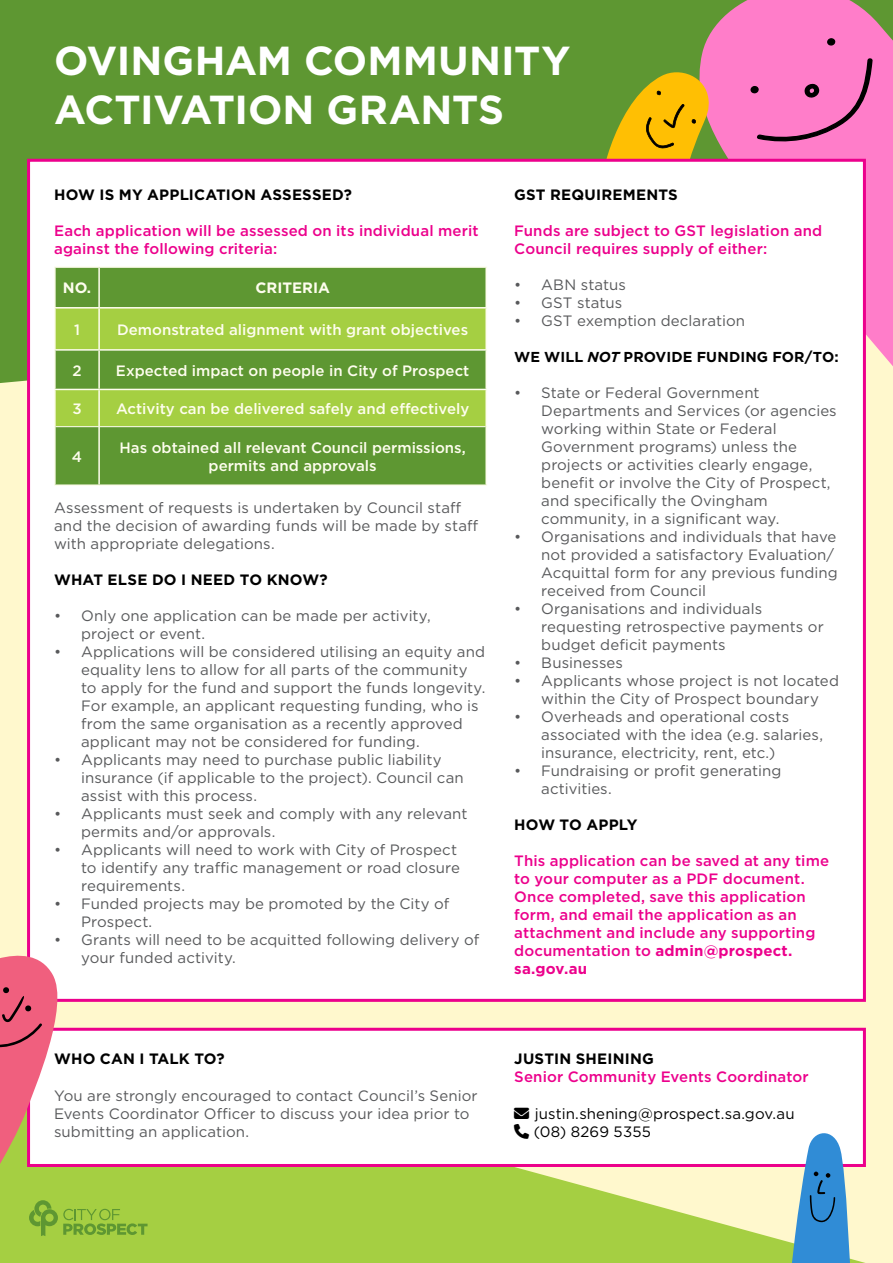
<style>
.page{position:relative;width:893px;height:1263px;background:#fff}
.page>*{position:absolute;margin:0;border:0;box-sizing:border-box;transform-origin:0 0}
.t1{font:700 40.5px/48.6px "Gotham";letter-spacing:-.005em;color:#fff}
.t2{font:15px/18px "Gotham";letter-spacing:.005em;color:#58595b}
.t3{font:500 15px/18px "Gotham";letter-spacing:.01em;color:#ec008c}
.t4{font:500 15px/18px "Gotham";color:#fefdee;text-align:center}
.t5{font:700 15px "Gotham";letter-spacing:.015em;color:#000}
.t6{font:15px/18px "Gotham";letter-spacing:.01em;color:#000}
.t7{font:700 15px "Gotham";color:#fefdee}
.t8{font:700 14.4px "Gotham";letter-spacing:.01em;color:#000}
.s1{font-style:italic}
.s2{font-weight:700}
</style>
<div class="page">
<div style="left:0;top:269px;width:893px;height:994px;background:#fff8cd"></div>
<div style="left:0;top:0;width:688px;height:383px;background:#5e9732"></div>
<svg style="left:0;top:1027px;width:866px;height:236px;fill:#a5cf42"></svg>
<svg style="left:688px;top:0;width:205px;height:366px;background:#ed81b8"></svg>
<svg style="left:827px;top:38px;width:8px;height:8px"></svg>
<svg style="left:750px;top:58px;width:123px;height:86px;background:#e871b6"></svg>
<svg style="left:597px;top:66px;width:113px;height:93px;background:#bca81a"></svg>
<div style="left:27px;top:1028px;width:839px;height:139px;background:#fff;border:3px solid #ec008c"></div>
<div style="left:27px;top:159px;width:839px;height:843px;background:#fff;border:3px solid #ec008c"></div>
<div style="left:56px;top:268px;width:429px;height:39px;background:#5e9732"></div>
<div style="left:56px;top:309px;width:429px;height:117px;background:#a5cf42"></div>
<div style="left:56px;top:351px;width:429px;height:38px;background:#5e9732"></div>
<div style="left:56px;top:427px;width:429px;height:57px;background:#5e9732"></div>
<hr style="left:54px;top:266px;width:45px;height:2px;background:#fefdee">
<hr style="left:54px;top:268px;width:2px;height:39px;background:#fefdee">
<hr style="left:99px;top:266px;width:388px;height:2px;background:#fefdee">
<hr style="left:98px;top:268px;width:2px;height:39px;background:#fefdee">
<hr style="left:485px;top:268px;width:2px;height:39px;background:#fefdee">
<hr style="left:54px;top:307px;width:45px;height:2px;background:#fefdee">
<hr style="left:54px;top:309px;width:2px;height:40px;background:#fefdee">
<hr style="left:99px;top:307px;width:388px;height:2px;background:#fefdee">
<hr style="left:98px;top:309px;width:2px;height:40px;background:#fefdee">
<hr style="left:485px;top:309px;width:2px;height:40px;background:#fefdee">
<hr style="left:54px;top:349px;width:45px;height:2px;background:#fefdee">
<hr style="left:54px;top:351px;width:2px;height:38px;background:#fefdee">
<hr style="left:99px;top:349px;width:388px;height:2px;background:#fefdee">
<hr style="left:98px;top:351px;width:2px;height:38px;background:#fefdee">
<hr style="left:485px;top:351px;width:2px;height:38px;background:#fefdee">
<hr style="left:54px;top:389px;width:45px;height:1px;background:#fefdee">
<hr style="left:54px;top:390px;width:2px;height:37px;background:#fefdee">
<hr style="left:99px;top:389px;width:388px;height:1px;background:#fefdee">
<hr style="left:98px;top:390px;width:2px;height:36px;background:#fefdee">
<hr style="left:485px;top:390px;width:2px;height:37px;background:#fefdee">
<hr style="left:54px;top:427px;width:2px;height:57px;background:#fefdee">
<hr style="left:98px;top:427px;width:2px;height:57px;background:#fefdee">
<hr style="left:485px;top:427px;width:2px;height:57px;background:#fefdee">
<hr style="left:54px;top:484px;width:45px;height:2px;background:#fefdee">
<hr style="left:99px;top:484px;width:388px;height:2px;background:#fefdee">
<hr style="left:56px;top:426px;width:43px;height:1px;background:#fefdee">
<hr style="left:99px;top:426px;width:386px;height:1px;background:#fefdee">
<svg style="left:789px;top:1133px;width:61px;height:130px"></svg>
<svg style="left:0;top:933px;width:148px;height:303px"></svg>
<h1 class="t1" style="left:54px;top:36px;width:518px">OVINGHAM COMMUNITY<br>ACTIVATION GRANTS</h1>
<p class="t5" style="left:54px;top:184px;width:299px">HOW IS MY APPLICATION ASSESSED?</p>
<p class="t3" style="left:54px;top:221px;width:426px">Each application will be assessed on its individual merit against the following criteria:</p>
<p class="t7" style="left:63px;top:278px;width:30px">NO.</p>
<p class="t7" style="left:255px;top:278px;width:76px">CRITERIA</p>
<p class="t4" style="left:74px;top:320px;width:7px">1</p>
<p class="t4" style="left:117px;top:320px;width:352px">Demonstrated alignment with grant objectives</p>
<p class="t4" style="left:72px;top:361px;width:11px">2</p>
<p class="t4" style="left:116px;top:361px;width:355px">Expected impact on people in City of Prospect</p>
<p class="t4" style="left:72px;top:400px;width:11px">3</p>
<p class="t4" style="left:116px;top:400px;width:355px">Activity can be delivered safely and effectively</p>
<p class="t4" style="left:72px;top:447px;width:12px">4</p>
<p class="t4" style="left:120px;top:438px;width:348px">Has obtained all relevant Council permissions, permits and approvals</p>
<p class="t2" style="left:54px;top:498px;width:426px">Assessment of requests is undertaken by Council staff and the decision of awarding funds will be made by staff with appropriate delegations.</p>
<p class="t5" style="left:54px;top:570px;width:275px">WHAT ELSE DO I NEED TO KNOW?</p>
<p class="t2" style="left:81px;top:606px;width:351px;text-indent:-27px">• Only one application can be made per activity, project or event.</p>
<p class="t2" style="left:81px;top:642px;width:406px;text-indent:-27px">• Applications will be considered utilising an equity and equality lens to allow for all parts of the community to apply for the fund and support the funds longevity.<br>For example, an applicant requesting funding, who is from the same organisation as a recently approved applicant may not be considered for funding.</p>
<p class="t2" style="left:81px;top:750px;width:384px;text-indent:-27px">• Applicants may need to purchase public liability insurance (if applicable to the project). Council can assist with this process.</p>
<p class="t2" style="left:81px;top:804px;width:388px;text-indent:-27px">• Applicants must seek and comply with any relevant permits and/or approvals.</p>
<p class="t2" style="left:81px;top:840px;width:380px;text-indent:-27px">• Applicants will need to work with City of Prospect to identify any traffic management or road closure requirements.</p>
<p class="t2" style="left:81px;top:894px;width:370px;text-indent:-27px">• Funded projects may be promoted by the City of<br>Prospect.</p>
<p class="t2" style="left:81px;top:930px;width:400px;text-indent:-27px">• Grants will need to be acquitted following delivery of your funded activity.</p>
<p class="t5" style="left:514px;top:184px;width:165px">GST REQUIREMENTS</p>
<p class="t3" style="left:514px;top:221px;width:310px">Funds are subject to GST legislation and<br>Council requires supply of either:</p>
<p class="t2" style="left:514px;top:275px;width:113px">• ABN status</p>
<p class="t2" style="left:514px;top:293px;width:110px">• GST status</p>
<p class="t2" style="left:514px;top:311px;width:232px">• GST exemption declaration</p>
<p class="t8" style="left:514px;top:347px;width:326px">WE WILL <span class="s1">NOT</span> PROVIDE FUNDING FOR/TO:</p>
<p class="t2" style="left:541px;top:383px;width:297px;text-indent:-27px">• State or Federal Government Departments and Services (or agencies working within State or Federal Government programs) unless the projects or activities clearly engage, benefit or involve the City of Prospect, and specifically the Ovingham community, in a significant way.</p>
<p class="t2" style="left:541px;top:527px;width:298px;text-indent:-27px">• Organisations and individuals that have not provided a satisfactory Evaluation/ Acquittal form for any previous funding received from Council</p>
<p class="t2" style="left:541px;top:599px;width:284px;text-indent:-27px">• Organisations and individuals requesting retrospective payments or budget deficit payments</p>
<p class="t2" style="left:514px;top:653px;width:110px">• Businesses</p>
<p class="t2" style="left:514px;top:671px;width:326px;text-align:center">• Applicants whose project is not located within the City of Prospect boundary</p>
<p class="t2" style="left:541px;top:707px;width:283px;text-indent:-27px">• Overheads and operational costs associated with the idea (e.g. salaries, insurance, electricity, rent, etc.)</p>
<p class="t2" style="left:541px;top:761px;width:242px;text-indent:-27px">• Fundraising or profit generating activities.</p>
<p class="t5" style="left:514px;top:814px;width:125px">HOW TO APPLY</p>
<p class="t3" style="left:514px;top:851px;width:316px">This application can be saved at any time to your computer as a PDF document.<br>Once completed, save this application form, and email the application as an attachment and include any supporting documentation to <span class="s2">admin@prospect. sa.gov.au</span></p>
<p class="t5" style="left:54px;top:1049px;width:172px">WHO CAN I TALK TO?</p>
<p class="t2" style="left:54px;top:1086px;width:425px">You are strongly encouraged to contact Council’s Senior<br>Events Coordinator Officer to discuss your idea prior to submitting an application.</p>
<p class="t5" style="left:514px;top:1049px;width:141px">JUSTIN SHEINING</p>
<p class="t3" style="left:514px;top:1068px;width:296px">Senior Community Events Coordinator</p>
<p class="t6" style="left:534px;top:1104px;width:262px;text-indent:-20px">✉ justin.shening@prospect.sa.gov.au (08) 8269 5355</p>
</div>
